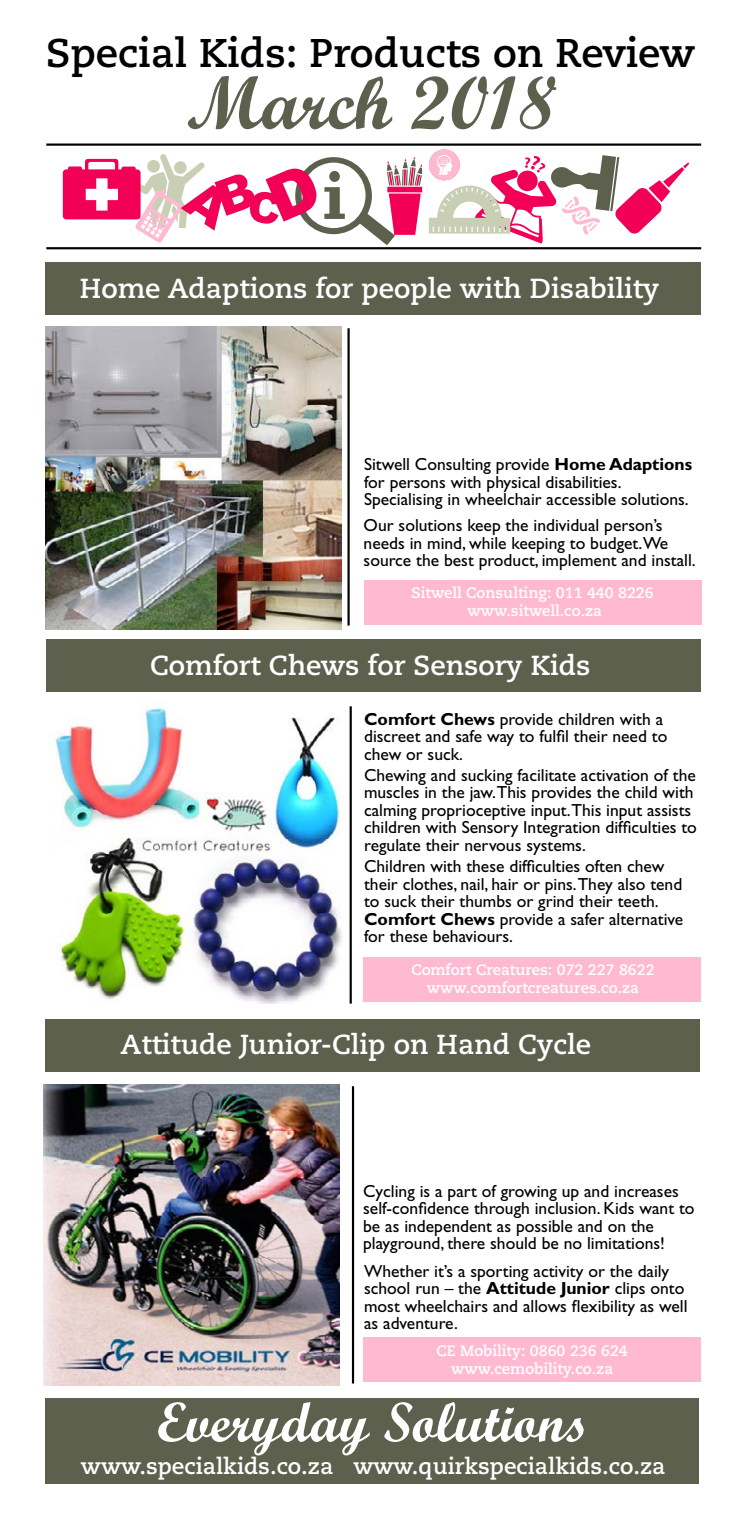
<style>
.page{position:relative;width:745px;height:1524px;background:#fff}
.page>*{position:absolute;margin:0;border:0;box-sizing:border-box;transform-origin:0 0}
.t1{font:700 75px "Script MT Std";color:#5c604d}
.t2{font:700 56.25px "Script MT Std";color:#fff}
.t3{font:700 40px "Caecilia LT Std";color:#000}
.t4{font:700 27.5px "Caecilia LT Std";color:#fff}
.t5{font:700 22.5px "Caecilia LT Std";color:#fff}
.t6{font:17.5px/17.5px "Gill Sans Std";color:#000}
.t7{font:700 15px/18px "Caecilia LT Std";color:#fff;text-align:center}
.s1{font-weight:700}
</style>
<div class="page">
<hr style="left:46px;top:247px;width:654px;height:2px;background:#000">
<hr style="left:46px;top:143px;width:654px;height:3px;background:#000">
<div style="left:428px;top:149px;width:31px;height:31px;background:#ffbad2;border:1px solid #ffbad2;border-radius:50%"></div>
<svg style="left:428px;top:155px;width:260px;height:89px"></svg>
<svg style="left:63px;top:154px;width:359px;height:91px"></svg>
<div style="left:45px;top:262px;width:655px;height:53px;background:#5c604d"></div>
<hr style="left:347px;top:328px;width:2px;height:297px;background:#000">
<div style="left:364px;top:581px;width:336px;height:44px;background:#ffbad2"></div>
<div style="left:46px;top:640px;width:654px;height:52px;background:#5c604d"></div>
<hr style="left:349px;top:706px;width:2px;height:297px;background:#000">
<div style="left:363px;top:958px;width:336px;height:44px;background:#ffbad2"></div>
<div style="left:45px;top:1019px;width:655px;height:53px;background:#5c604d"></div>
<hr style="left:351px;top:1086px;width:3px;height:297px;background:#000">
<div style="left:46px;top:1397px;width:652px;height:86px;background:#5c604d"></div>
<div style="left:363px;top:1337px;width:337px;height:44px;background:#ffbad2"></div>
<img style="left:53px;top:708px;width:290px;height:295px">
<img style="left:44px;top:1085px;width:295px;height:300px">
<img style="left:45px;top:327px;width:296px;height:302px">
<h3 class="t3" style="left:46px;top:29px;width:650px">Special Kids: Products on Review</h3>
<h1 class="t1" style="left:186px;top:57px;width:372px">March 2018</h1>
<h3 class="t4" style="left:80px;top:272px;width:580px">Home Adaptions for people with Disability</h3>
<p class="t6" style="left:364px;top:455px;width:329px">Sitwell Consulting provide <span class="s1">Home Adaptions </span>for persons with physical disabilities.<br>Specialising in wheelchair accessible solutions.</p>
<p class="t6" style="left:363px;top:517px;width:333px">Our solutions keep the individual person’s needs in mind, while keeping to budget.We source the best product, implement and install.</p>
<p class="t7" style="left:411px;top:584px;width:243px">Sitwell Consulting: 011 440 8226 www.sitwell.co.za</p>
<h3 class="t4" style="left:150px;top:649px;width:441px">Comfort Chews for Sensory Kids</h3>
<p class="t6" style="left:364px;top:710px;width:304px"><span class="s1">Comfort Chews</span> provide children with a discreet and safe way to fulfil their need to chew or suck.</p>
<p class="t6" style="left:364px;top:766px;width:334px">Chewing and sucking facilitate activation of the muscles in the jaw.This provides the child with calming proprioceptive input.This input assists children with Sensory Integration difficulties to regulate their nervous systems.</p>
<p class="t6" style="left:364px;top:857px;width:320px">Children with these difficulties often chew their clothes, nail, hair or pins.They also tend to suck their thumbs or grind their teeth.<br><span class="s1">Comfort Chews</span> provide a safer alternative for these behaviours.</p>
<p class="t7" style="left:411px;top:961px;width:244px">Comfort Creatures: 072 227 8622 www.comfortcreatures.co.za</p>
<h3 class="t4" style="left:120px;top:1027px;width:471px">Attitude Junior-Clip on Hand Cycle</h3>
<p class="t6" style="left:363px;top:1182px;width:332px">Cycling is a part of growing up and increases self-confidence through inclusion. Kids want to be as independent as possible and on the playground, there should be no limitations!</p>
<p class="t6" style="left:364px;top:1262px;width:325px">Whether it’s a sporting activity or the daily school run – the <span class="s1">Attitude Junior</span> clips onto most wheelchairs and allows flexibility as well as adventure.</p>
<p class="t7" style="left:436px;top:1341px;width:193px">CE Mobility: 0860 236 624 www.cemobility.co.za</p>
<h2 class="t2" style="left:156px;top:1387px;width:433px">Everyday Solutions</h2>
<p class="t5" style="left:81px;top:1453px;width:585px">www.specialkids.co.za www.quirkspecialkids.co.za</p>
</div>
